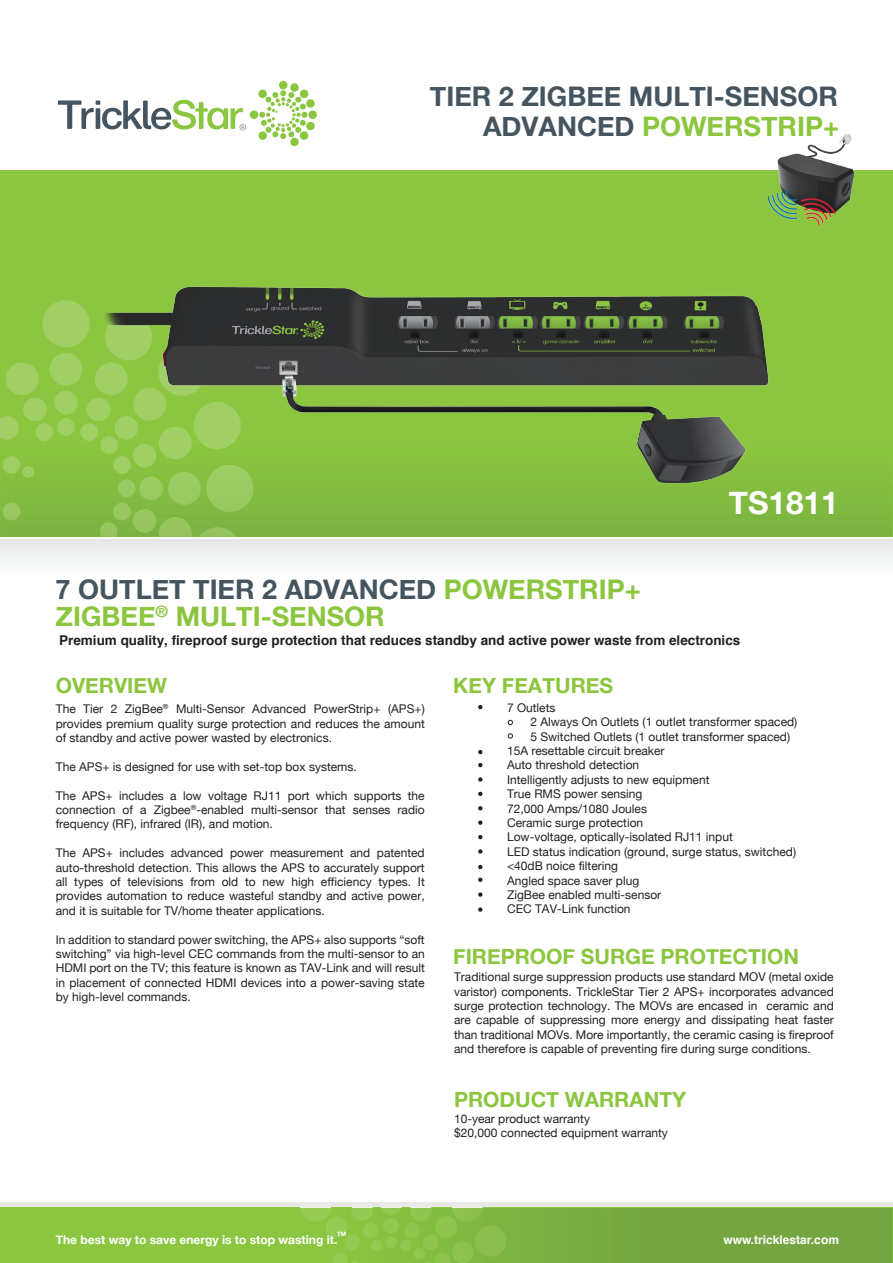
<style>
.page{position:relative;width:893px;height:1263px;background:#fff}
.page>*{position:absolute;margin:0;border:0;box-sizing:border-box;transform-origin:0 0}
.t1{font:700 31.5px "Helvetica Neue";color:#fff}
.t2{font:700 27px/27px "Helvetica Neue";color:#8bc63e}
.t3{font:700 27px "Helvetica Neue";color:#45555f}
.t4{font:700 21px "Helvetica Neue";color:#8bc63e}
.t5{font:700 13.5px "Helvetica";color:#231f20}
.t6{font:12px/14.4px "Helvetica Neue";color:#231f20;text-align:justify}
.t7{font:700 12px "Helvetica Neue";color:#fff}
.t8{font:700 12px "Helvetica";color:#fff}
.t9{font:700 6px "Helvetica Neue";color:#fff}
.s1{color:#45555f}
</style>
<div class="page">
<svg style="left:0;top:170px;width:892px;height:367px;background:#8ac340"></svg>
<svg style="left:0;top:1208px;width:892px;height:55px;background:#7fb541"></svg>
<div style="left:308px;top:111px;width:9px;height:8px;background:#8bc641;border-radius:50%"></div>
<div style="left:250px;top:111px;width:8px;height:8px;background:#8bc641;border-radius:50%"></div>
<svg style="left:258px;top:83px;width:57px;height:31px"></svg>
<svg style="left:58px;top:100px;width:185px;height:29px"></svg>
<svg style="left:0;top:300px;width:96px;height:237px;background:#8ec44a"></svg>
<hr style="left:0;top:1202px;width:892px;height:4px;background:#e8e8e9">
<div style="left:0;top:540px;width:892px;height:82px;background:linear-gradient(to bottom,#efeff0,#fff)"></div>
<svg style="left:300px;top:1206px;width:208px;height:57px;background:#8cc24a"></svg>
<svg style="left:478px;top:705px;width:4px;height:4px"></svg>
<svg style="left:478px;top:763px;width:4px;height:4px"></svg>
<svg style="left:478px;top:750px;width:4px;height:4px"></svg>
<svg style="left:507px;top:719px;width:6px;height:6px"></svg>
<svg style="left:507px;top:733px;width:6px;height:6px"></svg>
<svg style="left:478px;top:777px;width:4px;height:5px"></svg>
<svg style="left:478px;top:792px;width:4px;height:4px"></svg>
<svg style="left:478px;top:806px;width:4px;height:4px"></svg>
<svg style="left:478px;top:820px;width:4px;height:5px"></svg>
<svg style="left:478px;top:835px;width:4px;height:4px"></svg>
<svg style="left:478px;top:849px;width:4px;height:5px"></svg>
<svg style="left:478px;top:865px;width:4px;height:4px"></svg>
<svg style="left:478px;top:878px;width:4px;height:4px"></svg>
<svg style="left:478px;top:892px;width:4px;height:5px"></svg>
<svg style="left:478px;top:907px;width:4px;height:5px"></svg>
<img style="left:96px;top:114px;width:682px;height:492px">
<img style="left:762px;top:131px;width:99px;height:100px">
<h2 class="t3" style="left:430px;top:80px;width:409px">TIER 2 ZIGBEE MULTI-SENSOR</h2>
<h2 class="t2" style="left:483px;top:112px;width:358px"><span class="s1">ADVANCED</span> POWERSTRIP+</h2>
<h1 class="t1" style="left:729px;top:483px;width:111px">TS1811</h1>
<h2 class="t2" style="left:56px;top:575px;width:587px"><span class="s1">7 OUTLET TIER 2 ADVANCED</span> POWERSTRIP+<br>ZIGBEE<sup>®</sup> MULTI-SENSOR</h2>
<p class="t5" style="left:59px;top:629px;width:683px">Premium quality, fireproof surge protection that reduces standby and active power waste from electronics</p>
<h3 class="t4" style="left:56px;top:672px;width:113px">OVERVIEW</h3>
<p class="t6" style="left:56px;top:701px;width:371px">The Tier 2 ZigBee<sup>®</sup> Multi-Sensor Advanced PowerStrip+ (APS+) provides premium quality surge protection and reduces the amount of standby and active power wasted by electronics.</p>
<p class="t6" style="left:56px;top:759px;width:303px">The APS+ is designed for use with set-top box systems.</p>
<p class="t6" style="left:56px;top:788px;width:370px">The APS+ includes a low voltage RJ11 port which supports the connection of a Zigbee<sup>®</sup>-enabled multi-sensor that senses radio frequency (RF), infrared (IR), and motion.</p>
<p class="t6" style="left:56px;top:845px;width:370px">The APS+ includes advanced power measurement and patented auto-threshold detection. This allows the APS to accurately support all types of televisions from old to new high efficiency types. It provides automation to reduce wasteful standby and active power, and it is suitable for TV/home theater applications.</p>
<p class="t6" style="left:56px;top:932px;width:370px">In addition to standard power switching, the APS+ also supports “soft switching” via high-level CEC commands from the multi-sensor to an HDMI port on the TV; this feature is known as TAV-Link and will result in placement of connected HDMI devices into a power-saving state by high-level commands.</p>
<h3 class="t4" style="left:453px;top:672px;width:161px">KEY FEATURES</h3>
<p class="t6" style="left:507px;top:700px;width:50px">7 Outlets</p>
<p class="t6" style="left:530px;top:715px;width:268px">2 Always On Outlets (1 outlet transformer spaced)</p>
<p class="t6" style="left:530px;top:729px;width:261px">5 Switched Outlets (1 outlet transformer spaced)</p>
<p class="t6" style="left:507px;top:743px;width:159px">15A resettable circuit breaker</p>
<p class="t6" style="left:507px;top:758px;width:134px">Auto threshold detection</p>
<p class="t6" style="left:507px;top:772px;width:204px">Intelligently adjusts to new equipment</p>
<p class="t6" style="left:507px;top:787px;width:137px">True RMS power sensing</p>
<p class="t6" style="left:507px;top:801px;width:142px">72,000 Amps/1080 Joules</p>
<p class="t6" style="left:507px;top:815px;width:138px">Ceramic surge protection</p>
<p class="t6" style="left:507px;top:830px;width:227px">Low-voltage, optically-isolated RJ11 input</p>
<p class="t6" style="left:507px;top:844px;width:291px">LED status indication (ground, surge status, switched)</p>
<p class="t6" style="left:507px;top:859px;width:112px">&lt;40dB noice filtering</p>
<p class="t6" style="left:507px;top:873px;width:134px">Angled space saver plug</p>
<p class="t6" style="left:507px;top:887px;width:156px">ZigBee enabled multi-sensor</p>
<p class="t6" style="left:507px;top:902px;width:125px">CEC TAV-Link function</p>
<h3 class="t4" style="left:453px;top:943px;width:347px">FIREPROOF SURGE PROTECTION</h3>
<p class="t6" style="left:454px;top:969px;width:381px">Traditional surge suppression products use standard MOV (metal oxide varistor) components. TrickleStar Tier 2 APS+ incorporates advanced surge protection technology. The MOVs are encased in ceramic and are capable of suppressing more energy and dissipating heat faster than traditional MOVs. More importantly, the ceramic casing is fireproof and therefore is capable of preventing fire during surge conditions.</p>
<h3 class="t4" style="left:454px;top:1086px;width:234px">PRODUCT WARRANTY</h3>
<p class="t6" style="left:454px;top:1111px;width:215px">10-year product warranty<br>$20,000 connected equipment warranty</p>
<p class="t9" style="left:337px;top:1230px;width:11px">TM</p>
<p class="t7" style="left:56px;top:1232px;width:283px">The best way to save energy is to stop wasting it.</p>
<p class="t8" style="left:723px;top:1230px;width:117px">www.tricklestar.com</p>
</div>
